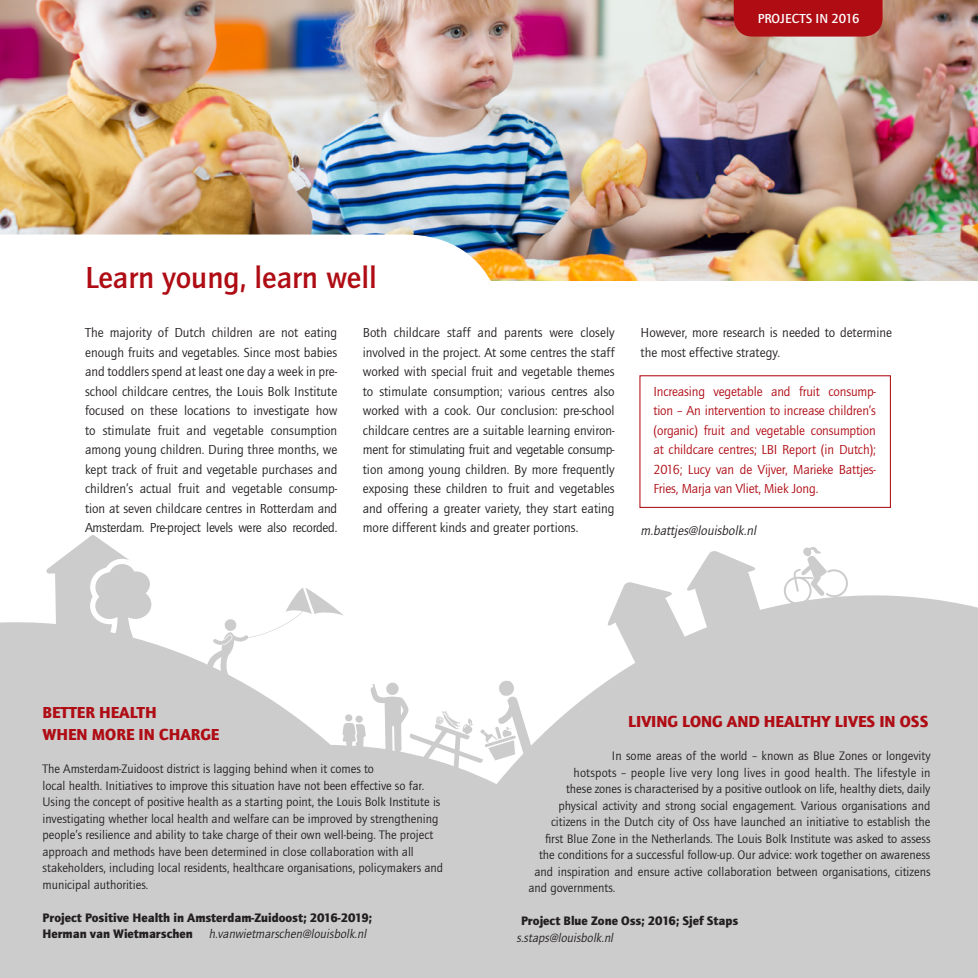
<style>
.page{position:relative;width:978px;height:978px;background:#fff}
.page>*{position:absolute;margin:0;border:0;box-sizing:border-box;transform-origin:0 0}
.t1{font:700 31.5px "Quay Itc T";color:#af0c14}
.t2{font:900 16.5px "Quay Itc T";color:#af0c14}
.t3{font:13.5px/19.5px "Quay Itc T";color:#231f20;text-align:justify}
.t4{font:13.5px/19.5px "Quay Itc T";letter-spacing:-.01em;color:#af0c14;text-align:justify}
.t5{font:italic 13.5px "Quay Itc T";color:#231f20}
.t6{font:700 13.5px "Quay Itc T";color:#fff}
.t7{font:12.75px "Quay Itc T";color:#231f20}
.t8{font:900 12.75px "Quay Itc T";color:#231f20}
.t9{font:italic 12.75px "Quay Itc T";color:#231f20}
.t10{font:12.75px "Quay Itc T";letter-spacing:.02em;color:#231f20}
.s1{font-weight:900;font-style:normal}
</style>
<div class="page">
<svg style="left:46px;top:535px;width:106px;height:84px"></svg>
<svg style="left:784px;top:547px;width:64px;height:46px"></svg>
<svg style="left:0;top:619px;width:207px;height:124px;background:#d1d1d1"></svg>
<svg style="left:534px;top:593px;width:444px;height:385px;background:#d0d0d0"></svg>
<div style="left:0;top:743px;width:750px;height:235px;background:#ccc"></div>
<svg style="left:607px;top:551px;width:156px;height:116px"></svg>
<svg style="left:207px;top:588px;width:326px;height:183px"></svg>
<img style="left:0;top:0;width:978px;height:280px">
<svg style="left:0;top:234px;width:506px;height:47px"></svg>
<div style="left:734px;top:0;width:148px;height:37px;background:#af0c14"></div>
<div style="left:639px;top:375px;width:252px;height:133px;background:#fff;border:1px solid #af0c14"></div>
<svg style="left:0;top:235px;width:1px;height:46px"></svg>
<p class="t1" style="left:85px;top:259px;width:293px">Learn young, learn well</p>
<p class="t6" style="left:758px;top:11px;width:103px">PROJECTS IN 2016</p>
<p class="t3" style="left:85px;top:323px;width:254px">The majority of Dutch children are not eating enough fruits and vegetables. Since most babies and toddlers spend at least one day a week in pre&shy;school childcare centres, the Louis Bolk Institute focused on these locations to investigate how to stimulate fruit and vegetable consumption among young children. During three months, we kept track of fruit and vegetable purchases and children’s actual fruit and vegetable consump&shy;tion at seven childcare centres in Rotterdam and Amsterdam. Pre-project levels were also recorded.</p>
<p class="t3" style="left:363px;top:323px;width:253px">Both childcare staff and parents were closely involved in the project. At some centres the staff worked with special fruit and vegetable themes to stimulate consumption; various centres also worked with a cook. Our conclusion: pre-school childcare centres are a suitable learning environ&shy;ment for stimulating fruit and vegetable consump&shy;tion among young children. By more frequently exposing these children to fruit and vegetables and offering a greater variety, they start eating more different kinds and greater portions.</p>
<p class="t3" style="left:641px;top:323px;width:253px">However, more research is needed to determine the most effective strategy.</p>
<p class="t4" style="left:653px;top:382px;width:224px">Increasing vegetable and fruit consump&shy;tion – An intervention to increase children’s (organic) fruit and vegetable consumption at childcare centres; LBI Report (in Dutch); 2016; Lucy van de Vijver, Marieke Battjes-Fries, Marja van Vliet, Miek Jong.</p>
<p class="t5" style="left:641px;top:523px;width:120px">m.battjes@louisbolk.nl</p>
<p class="t2" style="left:43px;top:702px;width:116px">BETTER HEALTH</p>
<p class="t2" style="left:43px;top:725px;width:178px">WHEN MORE IN CHARGE</p>
<p class="t7" style="left:43px;top:761px;width:333px">The Amsterdam-Zuidoost district is lagging behind when it comes to</p>
<p class="t7" style="left:43px;top:778px;width:383px">local health. Initiatives to improve this situation have not been effective so far.</p>
<p class="t7" style="left:43px;top:794px;width:399px">Using the concept of positive health as a starting point, the Louis Bolk Institute is</p>
<p class="t7" style="left:43px;top:811px;width:397px">investigating whether local health and welfare can be improved by strengthening</p>
<p class="t7" style="left:43px;top:827px;width:392px">people’s resilience and ability to take charge of their own well-being. The project</p>
<p class="t7" style="left:43px;top:844px;width:373px">approach and methods have been determined in close collaboration with all</p>
<p class="t7" style="left:43px;top:860px;width:402px">stakeholders, including local residents, healthcare organisations, policymakers and</p>
<p class="t7" style="left:43px;top:877px;width:107px">municipal authorities.</p>
<p class="t8" style="left:43px;top:910px;width:331px">Project Positive Health in Amsterdam-Zuidoost; 2016-2019;</p>
<p class="t9" style="left:43px;top:926px;width:334px"><span class="s1">H e rm a n va n Wi etm a rsch e n</span> h.vanwietmarschen@louisbolk.nl→</p>
<p class="t2" style="left:628px;top:712px;width:302px">LIVING LONG AND HEALTHY LIVES IN OSS</p>
<p class="t7" style="left:612px;top:749px;width:320px">In some areas of the world – known as Blue Zones or longevity</p>
<p class="t10" style="left:573px;top:765px;width:358px">hotspots – people live very long lives in good health. The lifestyle in</p>
<p class="t7" style="left:566px;top:782px;width:366px">these zones is characterised by a positive outlook on life, healthy diets, daily</p>
<p class="t7" style="left:558px;top:798px;width:374px">physical activity and strong social engagement. Various organisations and</p>
<p class="t7" style="left:551px;top:815px;width:381px">citizens in the Dutch city of Oss have launched an initiative to establish the</p>
<p class="t7" style="left:545px;top:831px;width:387px">first Blue Zone in the Netherlands. The Louis Bolk Institute was asked to assess</p>
<p class="t7" style="left:539px;top:848px;width:393px">the conditions for a successful follow-up. Our advice: work together on awareness</p>
<p class="t7" style="left:534px;top:864px;width:397px">and inspiration and ensure active collaboration between organisations, citizens</p>
<p class="t7" style="left:528px;top:881px;width:88px">and governments.</p>
<p class="t8" style="left:521px;top:914px;width:219px">Project Blue Zone Oss; 2016; Sjef Staps</p>
<p class="t9" style="left:516px;top:930px;width:101px">s.staps@louisbolk.nl</p>
</div>
